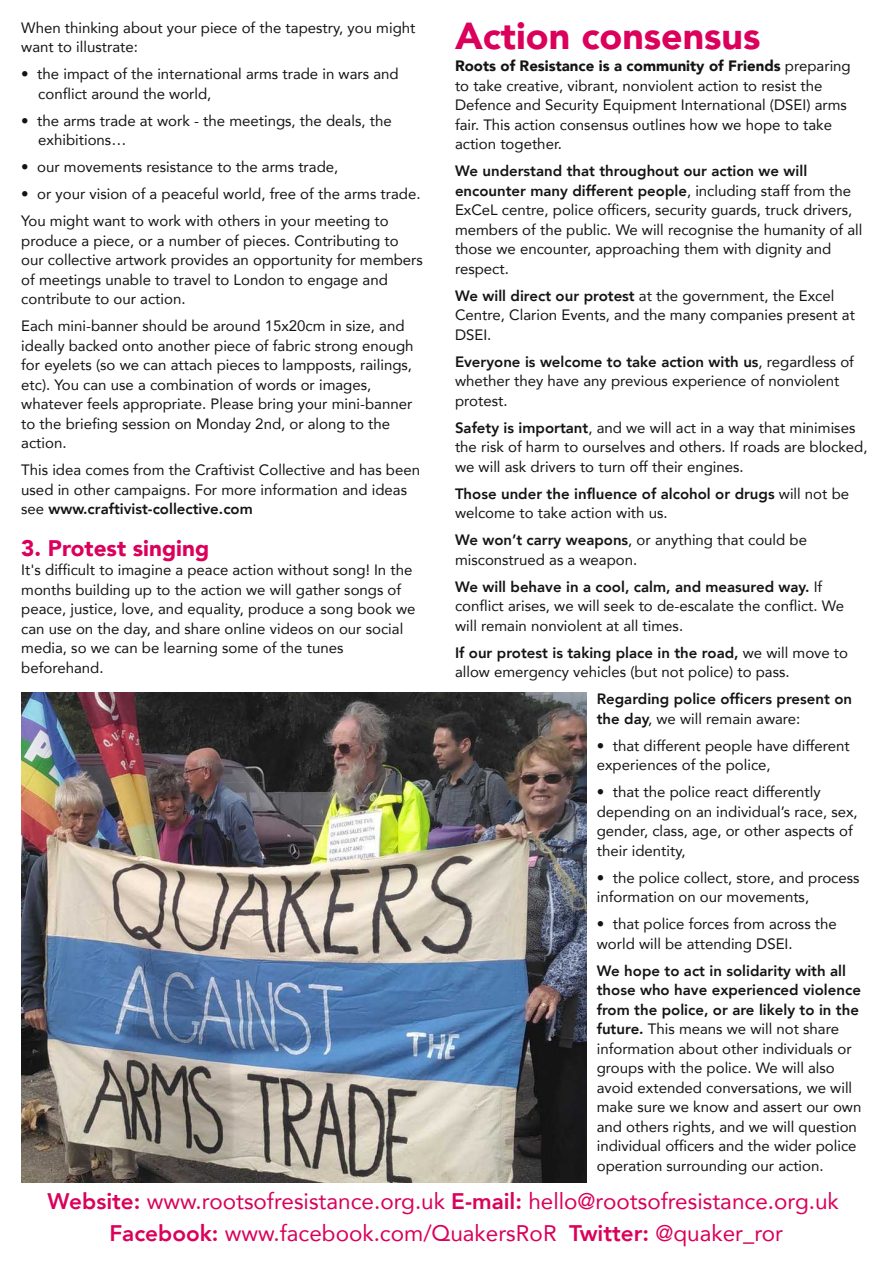
<style>
.page{position:relative;width:893px;height:1263px;background:#fff}
.page>*{position:absolute;margin:0;border:0;box-sizing:border-box;transform-origin:0 0}
.t1{font:900 37.5px "Avenir";color:#da005b}
.t2{font:22.5px/31.5px "Avenir";color:#da005b;text-align:center}
.t3{font:900 22.5px "Avenir";color:#da005b}
.t4{font:15px/19.5px "Avenir";color:#161413}
.t5{font:800 15px/19.5px "Avenir";color:#161413}
.s1{font-weight:800}
.s2{font-weight:900}
.s3{font-weight:400}
</style>
<div class="page">
<img style="left:21px;top:692px;width:566px;height:490px">
<p class="t4" style="left:21px;top:18px;width:396px">When thinking about your piece of the tapestry, you might want to illustrate:</p>
<p class="t4" style="left:38px;top:65px;width:362px;text-indent:-17px">• the impact of the international arms trade in wars and conflict around the world,</p>
<p class="t4" style="left:38px;top:111px;width:355px;text-indent:-17px">• the arms trade at work - the meetings, the deals, the exhibitions…</p>
<p class="t4" style="left:21px;top:158px;width:319px">• our movements resistance to the arms trade,</p>
<p class="t4" style="left:21px;top:181px;width:401px;line-height:27px">• or your vision of a peaceful world, free of the arms trade.<br>You might want to work with others in your meeting to</p>
<p class="t4" style="left:21px;top:231px;width:403px">produce a piece, or a number of pieces. Contributing to our collective artwork provides an opportunity for members of meetings unable to travel to London to engage and contribute to our action.</p>
<p class="t4" style="left:21px;top:317px;width:394px">Each mini-banner should be around 15x20cm in size, and ideally backed onto another piece of fabric strong enough for eyelets (so we can attach pieces to lampposts, railings, etc). You can use a combination of words or images, whatever feels appropriate. Please bring your mini-banner to the briefing session on Monday 2nd, or along to the action.</p>
<p class="t4" style="left:21px;top:461px;width:400px">This idea comes from the Craftivist Collective and has been used in other campaigns. For more information and ideas see <span class="s1">www.craftivist-collective.com</span></p>
<h2 class="t3" style="left:21px;top:533px;width:189px">3. Protest singing</h2>
<p class="t4" style="left:21px;top:561px;width:396px">It's difficult to imagine a peace action without song! In the months building up to the action we will gather songs of peace, justice, love, and equality, produce a song book we can use on the day, and share online videos on our social media, so we can be learning some of the tunes beforehand.</p>
<h1 class="t1" style="left:455px;top:11px;width:307px">Action consensus</h1>
<p class="t4" style="left:455px;top:56px;width:397px"><span class="s2">Roots of Resistance is a community of Friends</span> preparing to take creative, vibrant, nonviolent action to resist the Defence and Security Equipment International (DSEI) arms fair. This action consensus outlines how we hope to take action together.</p>
<p class="t4" style="left:455px;top:161px;width:409px"><span class="s1">We understand that throughout our action we will encounter many different people</span>, including staff from the ExCeL centre, police officers, security guards, truck drivers, members of the public. We will recognise the humanity of all those we encounter, approaching them with dignity and respect.</p>
<p class="t4" style="left:455px;top:286px;width:401px"><span class="s1">We will direct our protest</span> at the government, the Excel<br>Centre, Clarion Events, and the many companies present at<br>DSEI.</p>
<p class="t4" style="left:455px;top:352px;width:400px"><span class="s1">Everyone is welcome to take action with us</span>, regardless of whether they have any previous experience of nonviolent protest.</p>
<p class="t4" style="left:455px;top:418px;width:414px"><span class="s1">Safety is important</span>, and we will act in a way that minimises the risk of harm to ourselves and others. If roads are blocked, we will ask drivers to turn off their engines.</p>
<p class="t5" style="left:455px;top:484px;width:396px">Those under the influence of alcohol or drugs <span class="s3">will not be welcome to take action with us.</span></p>
<p class="t4" style="left:455px;top:530px;width:354px"><span class="s1">We won’t carry weapons</span>, or anything that could be misconstrued as a weapon.</p>
<p class="t4" style="left:455px;top:577px;width:390px"><span class="s1">We will behave in a cool, calm, and measured way.</span> If conflict arises, we will seek to de-escalate the conflict. We will remain nonviolent at all times.</p>
<p class="t4" style="left:455px;top:643px;width:395px"><span class="s1">If our protest is taking place in the road,</span> we will move to allow emergency vehicles (but not police) to pass.</p>
<p class="t5" style="left:597px;top:689px;width:257px">Regarding police officers present on the day<span class="s3">, we will remain aware:</span></p>
<p class="t4" style="left:597px;top:736px;width:255px">• that different people have different experiences of the police,</p>
<p class="t4" style="left:597px;top:782px;width:262px">• that the police react differently depending on an individual’s race, sex, gender, class, age, or other aspects of their identity,</p>
<p class="t4" style="left:597px;top:868px;width:264px">• the police collect, store, and process information on our movements,</p>
<p class="t4" style="left:597px;top:914px;width:242px">• that police forces from across the world will be attending DSEI.</p>
<p class="t4" style="left:597px;top:961px;width:266px"><span class="s1">We hope to act in solidarity with all those who have experienced violence from the police, or are likely to in the future.</span> This means we will not share information about other individuals or groups with the police. We will also avoid extended conversations, we will make sure we know and assert our own and others rights, and we will question individual officers and the wider police operation surrounding our action.</p>
<h2 class="t2" style="left:48px;top:1186px;width:793px"><span class="s1">Website:</span> www.rootsofresistance.org.uk <span class="s1">E-mail:</span> hello@rootsofresistance.org.uk<br><span class="s1">Facebook:</span> www.facebook.com/QuakersRoR <span class="s1">Twitter:</span> @quaker_ror</h2>
</div>
